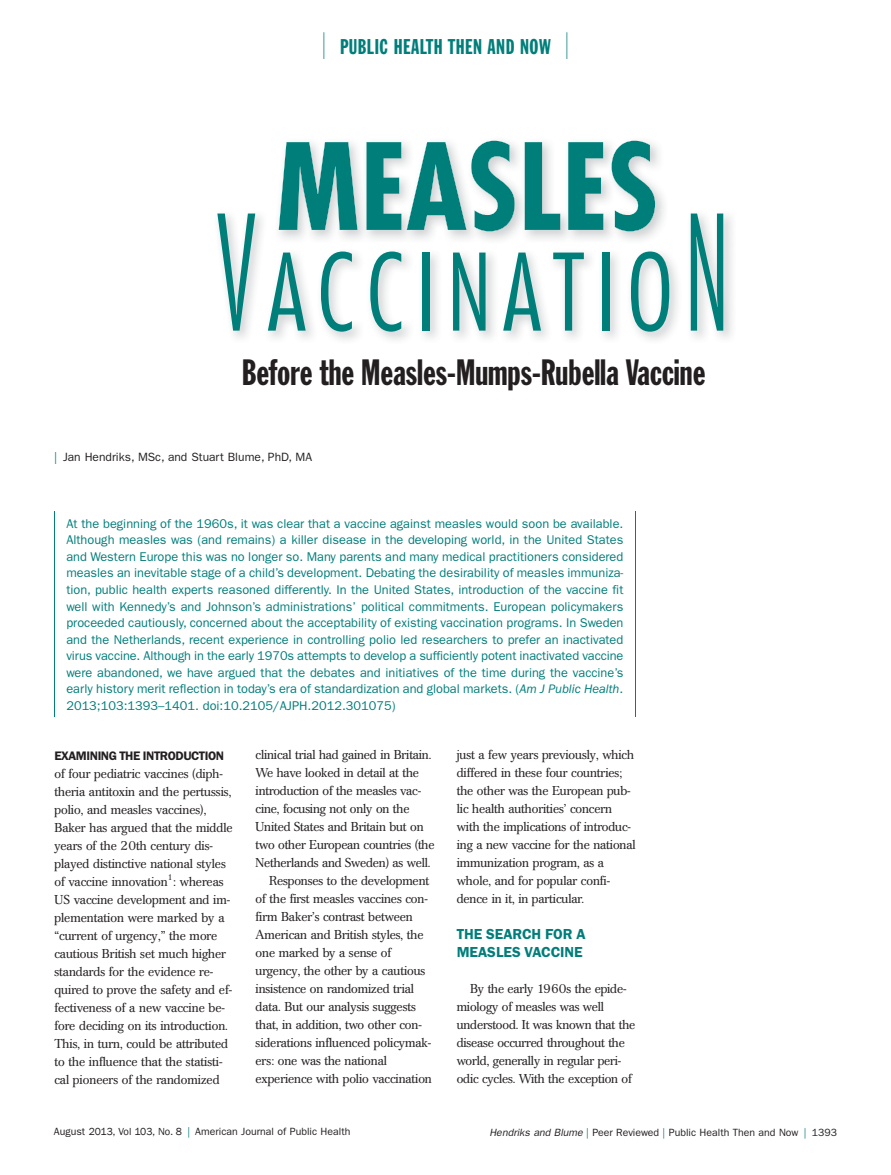
<style>
.page{position:relative;width:891px;height:1175px;background:#fff}
.page>*{position:absolute;margin:0;border:0;box-sizing:border-box;transform-origin:0 0}
.t1{font:300 condensed 103.5px "Futura";letter-spacing:.11em;color:#007e7a}
.t2{font:36px "Franklin Gothic Extra Cond";color:#231f20}
.t3{font:21px "Franklin Gothic Extra Cond";letter-spacing:.025em;color:#007e7a}
.t4{font:600 15px/18px "Franklin Gothic";color:#007e7a}
.t5{font:12.75px/18px "Cremona";letter-spacing:-.005em;color:#231f20}
.t6{font:12.75px/16.5px "ITC Franklin Gothic Std";color:#007e7a;text-align:justify}
.t7{font:600 12.75px "Franklin Gothic";letter-spacing:-.03em;color:#231f20}
.t8{font:12px "ITC Franklin Gothic Std";color:#231f20}
.t9{font:10.5px "ITC Franklin Gothic Std";color:#231f20}
.s1{font-size:155.25px}
.s2{color:#007e7a}
.s3{font-style:italic}
.s4{font-family:"Franklin Gothic"}
.s5{font-family:"Franklin Gothic";font-style:italic}
</style>
<div class="page">
<hr style="left:54px;top:512px;width:1px;height:205px;background:#007e7a">
<hr style="left:635px;top:512px;width:1px;height:205px;background:#007e7a">
<img style="left:279px;top:141px;width:376px;height:69px">
<img style="left:279px;top:210px;width:376px;height:21px">
<h3 class="t3" style="left:320px;top:39px;width:253px">⏐ PUBLIC HEALTH THEN AND NOW ⏐</h3>
<h1 class="t1" style="left:216px;top:248px;width:515px"><span class="s1">V</span>ACCINATIO<span class="s1">N</span></h1>
<h2 class="t2" style="left:242px;top:359px;width:465px">Before the Measles-Mumps-Rubella Vaccine</h2>
<p class="t8" style="left:54px;top:453px;width:260px"><span class="s2">|</span> Jan Hendriks, MSc, and Stuart Blume, PhD, MA</p>
<p class="t6" style="left:66px;top:517px;width:559px">At the beginning of the 1960s, it was clear that a vaccine against measles would soon be available.<br>Although measles was (and remains) a killer disease in the developing world, in the United States and Western Europe this was no longer so. Many parents and many medical practitioners considered measles an inevitable stage of a child’s development. Debating the desirability of measles immuniza&shy;tion, public health experts reasoned differently. In the United States, introduction of the vaccine fit well with Kennedy’s and Johnson’s administrations’ political commitments. European policymakers proceeded cautiously, concerned about the acceptability of existing vaccination programs. In Sweden and the Netherlands, recent experience in controlling polio led researchers to prefer an inactivated virus vaccine. Although in the early 1970s attempts to develop a sufficiently potent inactivated vaccine were abandoned, we have argued that the debates and initiatives of the time during the vaccine’s early history merit reflection in today’s era of standardization and global markets. (<span class="s3">Am J Public Health</span>.<br>2013;103:1393–1401. doi:10.2105/AJPH.2012.301075)</p>
<p class="t5" style="left:256px;top:746px;width:177px">clinical trial had gained in Britain.</p>
<p class="t5" style="left:256px;top:764px;width:165px">We have looked in detail at the</p>
<p class="t5" style="left:256px;top:782px;width:167px">introduction of the measles vac-</p>
<p class="t5" style="left:256px;top:800px;width:155px">cine, focusing not only on the</p>
<p class="t5" style="left:256px;top:818px;width:169px">United States and Britain but on</p>
<p class="t5" style="left:256px;top:836px;width:180px">two other European countries (the</p>
<p class="t5" style="left:256px;top:854px;width:176px">Netherlands and Sweden) as well.</p>
<p class="t5" style="left:269px;top:872px;width:162px">Responses to the development</p>
<p class="t5" style="left:256px;top:890px;width:174px">of the first measles vaccines con-</p>
<p class="t5" style="left:256px;top:908px;width:159px">firm Baker’s contrast between</p>
<p class="t5" style="left:256px;top:926px;width:169px">American and British styles, the</p>
<p class="t5" style="left:256px;top:944px;width:137px">one marked by a sense of</p>
<p class="t5" style="left:256px;top:962px;width:171px">urgency, the other by a cautious</p>
<p class="t5" style="left:256px;top:980px;width:160px">insistence on randomized trial</p>
<p class="t5" style="left:256px;top:998px;width:162px">data. But our analysis suggests</p>
<p class="t5" style="left:256px;top:1016px;width:168px">that, in addition, two other con-</p>
<p class="t5" style="left:256px;top:1034px;width:177px">siderations influenced policymak-</p>
<p class="t5" style="left:256px;top:1052px;width:133px">ers: one was the national</p>
<p class="t5" style="left:256px;top:1070px;width:178px">experience with polio vaccination</p>
<p class="t5" style="left:457px;top:746px;width:180px">just a few years previously, which differed in these four countries; the other was the European pub&shy;lic health authorities’ concern with the implications of introduc&shy;ing a new vaccine for the national immunization program, as a whole, and for popular confi&shy;dence in it, in particular.</p>
<p class="t4" style="left:457px;top:926px;width:130px">THE SEARCH FOR A<br>MEASLES VACCINE</p>
<p class="t5" style="left:457px;top:980px;width:180px;text-indent:13px">By the early 1960s the epide&shy;miology of measles was well understood. It was known that the disease occurred throughout the world, generally in regular peri&shy;odic cycles. With the exception of</p>
<p class="t7" style="left:54px;top:750px;width:171px">EXAMINING THE INTRODUCTION</p>
<p class="t5" style="left:54px;top:765px;width:180px">of four pediatric vaccines (diph&shy;theria antitoxin and the pertussis, polio, and measles vaccines),<br>Baker has argued that the middle years of the 20th century dis&shy;played distinctive national styles of vaccine innovation<sup>1</sup>: whereas<br>US vaccine development and im&shy;plementation were marked by a “current of urgency,” the more cautious British set much higher standards for the evidence re&shy;quired to prove the safety and ef&shy;fectiveness of a new vaccine be&shy;fore deciding on its introduction.<br>This, in turn, could be attributed to the influence that the statisti&shy;cal pioneers of the randomized</p>
<p class="t9" style="left:54px;top:1127px;width:298px">August <span class="s4">2013, Vol 103, No. 8</span> <span class="s2">|</span> American Journal of Public Health</p>
<p class="t9" style="left:489px;top:1128px;width:349px"><span class="s5">Hendriks and Blume</span> <span class="s2">|</span> Peer Reviewed <span class="s2">|</span> Public Health Then and Now <span class="s2">|</span> 1393</p>
</div>
